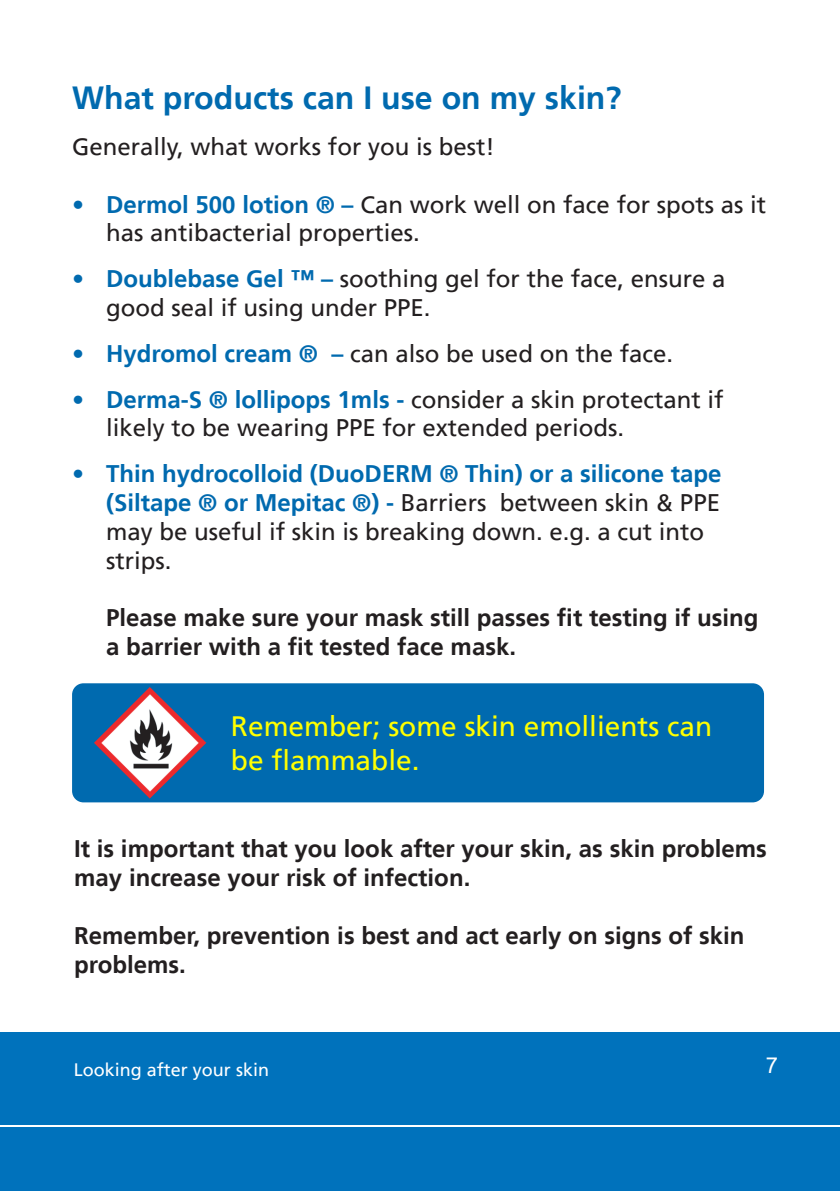
<style>
.page{position:relative;width:840px;height:1191px;background:#fff}
.page>*{position:absolute;margin:0;border:0;box-sizing:border-box;transform-origin:0 0}
.t1{font:700 32px "Frutiger";color:#006aaf}
.t2{font:28px/33.6px "Frutiger";color:#ff0}
.t3{font:24px/28.8px "Frutiger";color:#231f20}
.t4{font:700 24px/28.8px "Frutiger";color:#231f20}
.t5{font:22px "Arial";color:#fff}
.t6{font:18px "Frutiger";color:#fff}
.s1{font-weight:700;color:#006aaf}
</style>
<div class="page">
<div style="left:0;top:1032px;width:839px;height:159px;background:#0072bc"></div>
<hr style="left:0;top:1125px;width:839px;height:2px;background:#fff">
<div style="left:72px;top:683px;width:691px;height:119px;background:#006aaf;border-radius:11px"></div>
<img style="left:94px;top:687px;width:112px;height:111px">
<h1 class="t1" style="left:72px;top:79px;width:550px">What products can I use on my skin?</h1>
<p class="t3" style="left:72px;top:132px;width:424px">Generally, what works for you is best!</p>
<p class="t3" style="left:106px;top:190px;width:661px;text-indent:-34px"><span class="s1">• Dermol 500 lotion ® –</span> Can work well on face for spots as it has antibacterial properties.</p>
<p class="t3" style="left:106px;top:264px;width:620px;text-indent:-34px"><span class="s1">• Doublebase Gel ™ –</span> soothing gel for the face, ensure a good seal if using under PPE.</p>
<p class="t3" style="left:72px;top:339px;width:602px"><span class="s1">• Hydromol cream ® –</span> can also be used on the face.</p>
<p class="t3" style="left:106px;top:385px;width:618px;text-indent:-34px"><span class="s1">• Derma-S ® lollipops 1mls -</span> consider a skin protectant if likely to be wearing PPE for extended periods.</p>
<p class="t3" style="left:106px;top:459px;width:616px;text-indent:-34px"><span class="s1">• Thin hydrocolloid (DuoDERM ® Thin) or a silicone tape (Siltape ® or Mepitac ®) -</span> Barriers between skin &amp; PPE may be useful if skin is breaking down. e.g. a cut into strips.</p>
<p class="t4" style="left:106px;top:603px;width:653px">Please make sure your mask still passes fit testing if using a barrier with a fit tested face mask.</p>
<p class="t2" style="left:231px;top:710px;width:482px">Remember; some skin emollients can be flammable.</p>
<p class="t4" style="left:74px;top:834px;width:693px">It is important that you look after your skin, as skin problems may increase your risk of infection.</p>
<p class="t4" style="left:74px;top:921px;width:671px">Remember, prevention is best and act early on signs of skin problems.</p>
<p class="t6" style="left:74px;top:1058px;width:197px">Looking after your skin</p>
<p class="t5" style="left:765px;top:1050px;width:14px">7</p>
</div>
